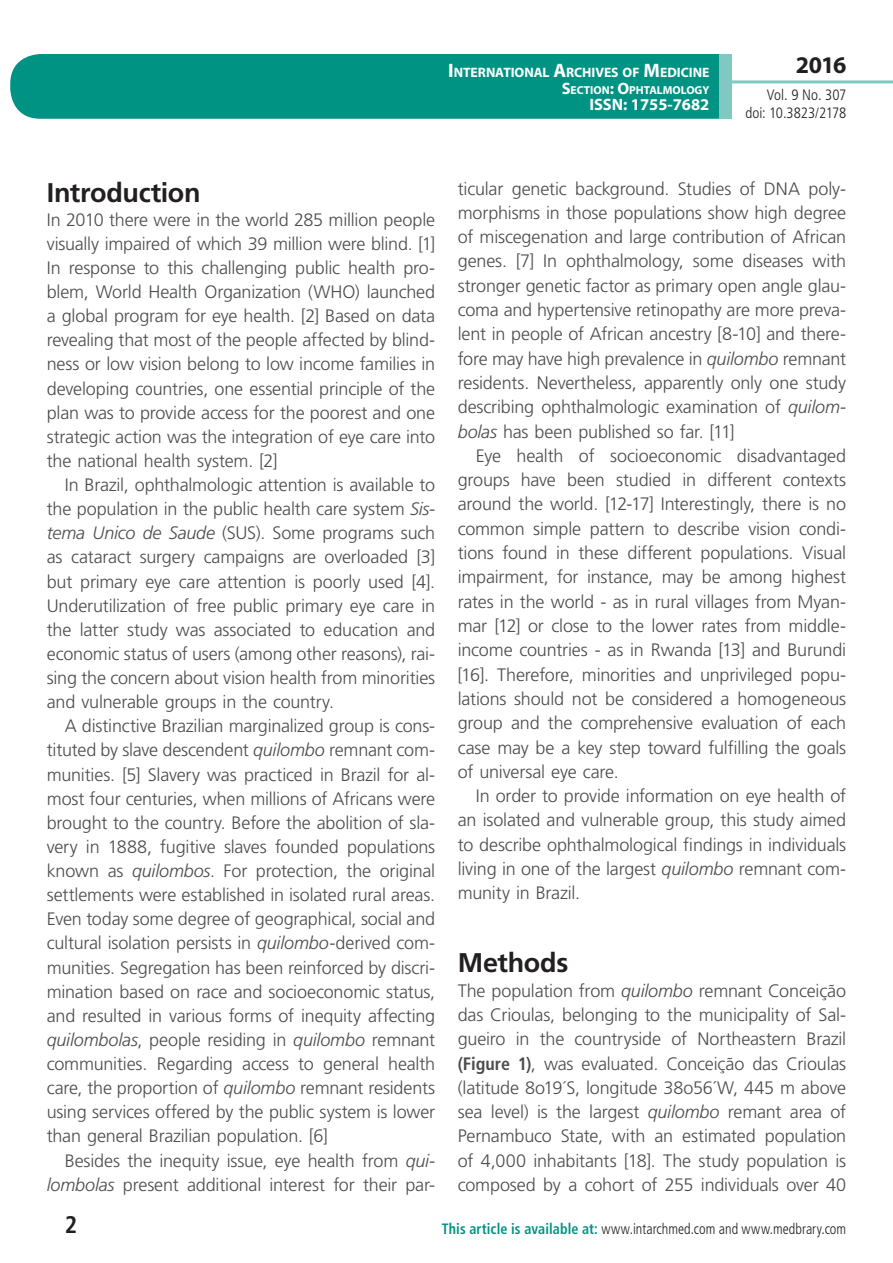
<style>
.page{position:relative;width:893px;height:1263px;background:#fff}
.page>*{position:absolute;margin:0;border:0;box-sizing:border-box;transform-origin:0 0}
.t1{font:700 27px "Frutiger LT Std";letter-spacing:-.015em;color:#231f20}
.t2{font:700 24px "Myriad Pro";color:#231f20}
.t3{font:700 condensed 24px "Frutiger LT Std";color:#231f20}
.t4{font:300 18px/24.2px "Frutiger LT Std";letter-spacing:-.01em;color:#4b4c4d;text-align:justify}
.t5{font:700 16.5px "Myriad Pro";color:#fff}
.t6{font:300 condensed 15px "Frutiger LT Std";color:#231f20;scale:.94 1}
.t7{font:300 condensed 15px/18px "Frutiger LT Std";color:#231f20;text-align:right}
.t8{font:700 13.65px "Myriad Pro";letter-spacing:-.005em;color:#fff}
.t9{font:700 11.55px "Myriad Pro";color:#fff}
.s1{font-size:19.5px}
.s2{font-size:16.5px}
.s3{font-style:italic}
.s4{font-weight:700;font-stretch:condensed}
.s5{font-weight:700;color:#009384}
</style>
<div class="page">
<div style="left:10px;top:54px;width:775px;height:65px;background:#009384;border-radius:30px"></div>
<div style="left:732px;top:0;width:161px;height:157px;background:#fff"></div>
<hr style="left:730px;top:80px;width:163px;height:3px;background:#80c9c2">
<div style="left:719px;top:54px;width:13px;height:65px;background:#80c9c2"></div>
<p class="t8" style="left:448px;top:64px;width:263px"><span class="s1">I</span>NTERNATIONAL <span class="s1">A</span>RCHIVES OF <span class="s1">M</span>EDICINE</p>
<p class="t9" style="left:562px;top:82px;width:149px"><span class="s2">S</span>ECTION<span class="s2">: O</span>PHTALMOLOGY</p>
<p class="t5" style="left:589px;top:94px;width:122px">ISSN: 1755-7682</p>
<h2 class="t2" style="left:796px;top:49px;width:52px">2016</h2>
<p class="t7" style="left:745px;top:86px;width:103px">Vol. 9 No. 307 doi: 10.3823/2178</p>
<h1 class="t1" style="left:47px;top:176px;width:155px">Introduction</h1>
<p class="t4" style="left:47px;top:208px;width:390px">In 2010 there were in the world 285 million people visually impaired of which 39 million were blind. [1] In response to this challenging public health pro&shy;blem, World Health Organization (WHO) launched a global program for eye health. [2] Based on data revealing that most of the people affected by blind&shy;ness or low vision belong to low income families in developing countries, one essential principle of the plan was to provide access for the poorest and one strategic action was the integration of eye care into the national health system. [2]</p>
<p class="t4" style="left:47px;top:473px;width:390px;text-indent:18px">In Brazil, ophthalmologic attention is available to the population in the public health care system <span class="s3">Sis&shy;tema Unico de Saude</span> (SUS). Some programs such as cataract surgery campaigns are overloaded [3] but primary eye care attention is poorly used [4].<br>Underutilization of free public primary eye care in the latter study was associated to education and economic status of users (among other reasons), rai&shy;sing the concern about vision health from minorities and vulnerable groups in the country.</p>
<p class="t4" style="left:47px;top:714px;width:390px;text-indent:18px">A distinctive Brazilian marginalized group is cons&shy;tituted by slave descendent <span class="s3">quilombo</span> remnant com&shy;munities. [5] Slavery was practiced in Brazil for al&shy;most four centuries, when millions of Africans were brought to the country. Before the abolition of sla&shy;very in 1888, fugitive slaves founded populations known as <span class="s3">quilombos</span>. For protection, the original settlements were established in isolated rural areas.<br>Even today some degree of geographical, social and cultural isolation persists in <span class="s3">quilombo</span>-derived com&shy;munities. Segregation has been reinforced by discri&shy;mination based on race and socioeconomic status, and resulted in various forms of inequity affecting <span class="s3">quilombolas</span>, people residing in <span class="s3">quilombo</span> remnant communities. Regarding access to general health care, the proportion of <span class="s3">quilombo</span> remnant residents using services offered by the public system is lower than general Brazilian population. [6]</p>
<p class="t4" style="left:47px;top:1148px;width:390px;text-align:right">Besides the inequity issue, eye health from <span class="s3">qui&shy;lombolas</span> present additional interest for their par-</p>
<p class="t4" style="left:458px;top:176px;width:390px">ticular genetic background. Studies of DNA poly&shy;morphisms in those populations show high degree of miscegenation and large contribution of African genes. [7] In ophthalmology, some diseases with stronger genetic factor as primary open angle glau&shy;coma and hypertensive retinopathy are more preva&shy;lent in people of African ancestry [8-10] and there&shy;fore may have high prevalence in <span class="s3">quilombo</span> remnant residents. Nevertheless, apparently only one study describing ophthalmologic examination of <span class="s3">quilom&shy;bolas</span> has been published so far. [11]</p>
<p class="t4" style="left:458px;top:444px;width:390px;text-indent:18px">Eye health of socioeconomic disadvantaged groups have been studied in different contexts around the world. [12-17] Interestingly, there is no common simple pattern to describe vision condi&shy;tions found in these different populations. Visual impairment, for instance, may be among highest rates in the world - as in rural villages from Myan&shy;mar [12] or close to the lower rates from middle&shy;income countries - as in Rwanda [13] and Burundi [16]. Therefore, minorities and unprivileged popu&shy;lations should not be considered a homogeneous group and the comprehensive evaluation of each case may be a key step toward fulfilling the goals of universal eye care.</p>
<p class="t4" style="left:458px;top:784px;width:390px;text-indent:18px">In order to provide information on eye health of an isolated and vulnerable group, this study aimed to describe ophthalmological findings in individuals living in one of the largest <span class="s3">quilombo</span> remnant com&shy;munity in Brazil.</p>
<h1 class="t1" style="left:458px;top:947px;width:112px">Methods</h1>
<p class="t4" style="left:458px;top:978px;width:390px">The population from <span class="s3">quilombo</span> remnant Conceição das Crioulas, belonging to the municipality of Sal&shy;gueiro in the countryside of Northeastern Brazil <span class="s4">(Figure 1)</span>, was evaluated. Conceição das Crioulas (latitude 8o19´S, longitude 38o56´W, 445 m above sea level) is the largest <span class="s3">quilombo</span> remant area of Pernambuco State, with an estimated population of 4,000 inhabitants [18]. The study population is composed by a cohort of 255 individuals over 40</p>
<h2 class="t3" style="left:65px;top:1210px;width:14px">2</h2>
<p class="t6" style="left:442px;top:1220px;width:432px"><span class="s5">This article is available at:</span> www.intarchmed.com and www.medbrary.com</p>
</div>
